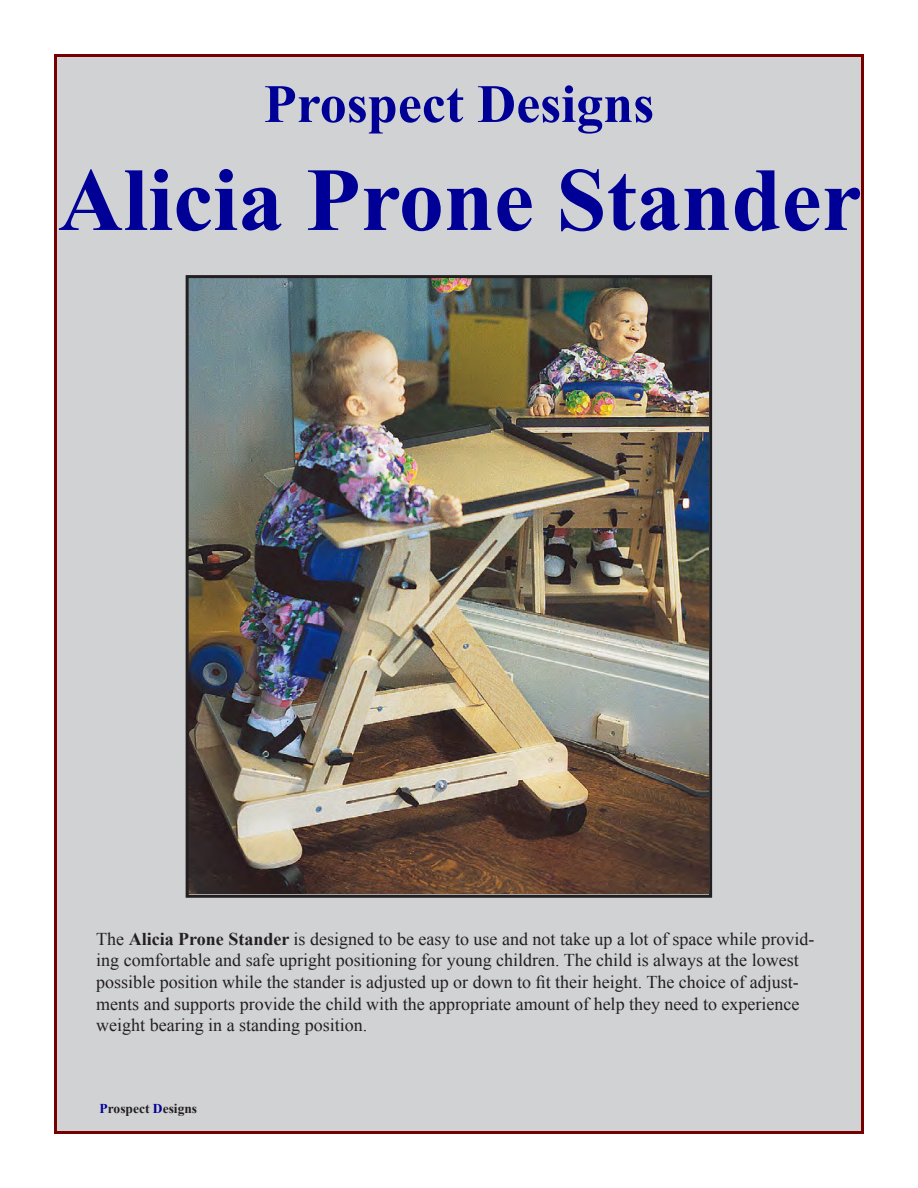
<style>
.page{position:relative;width:918px;height:1188px;background:#fff}
.page>*{position:absolute;margin:0;border:0;box-sizing:border-box;transform-origin:0 0}
.t1{font:700 90px "Times New Roman";color:#000096}
.t2{font:700 54px "Times New Roman";color:#000096}
.t3{font:18px/21.6px "Times New Roman";color:#231f20}
.t4{font:700 13.5px "Times New Roman";color:#231f20}
.s1{font-weight:700}
.s2{color:#000096}
</style>
<div class="page">
<div style="left:54px;top:54px;width:810px;height:1080px;background:#d1d2d4;border:3px solid #760000"></div>
<img style="left:190px;top:279px;width:518px;height:615px">
<div style="left:186px;top:275px;width:526px;height:623px;border:3px solid #231f20"></div>
<h2 class="t2" style="left:264px;top:67px;width:392px">Prospect Designs</h2>
<h1 class="t1" style="left:58px;top:138px;width:805px">Alicia Prone Stander</h1>
<p class="t3" style="left:96px;top:928px;width:720px">The <span class="s1">Alicia Prone Stander</span> is designed to be easy to use and not take up a lot of space while provid&shy;ing comfortable and safe upright positioning for young children. The child is always at the lowest possible position while the stander is adjusted up or down to fit their height. The choice of adjust&shy;ments and supports provide the child with the appropriate amount of help they need to experience weight bearing in a standing position.</p>
<p class="t4" style="left:100px;top:1099px;width:99px"><span class="s2">P</span>rospect <span class="s2">D</span>esigns</p>
</div>
